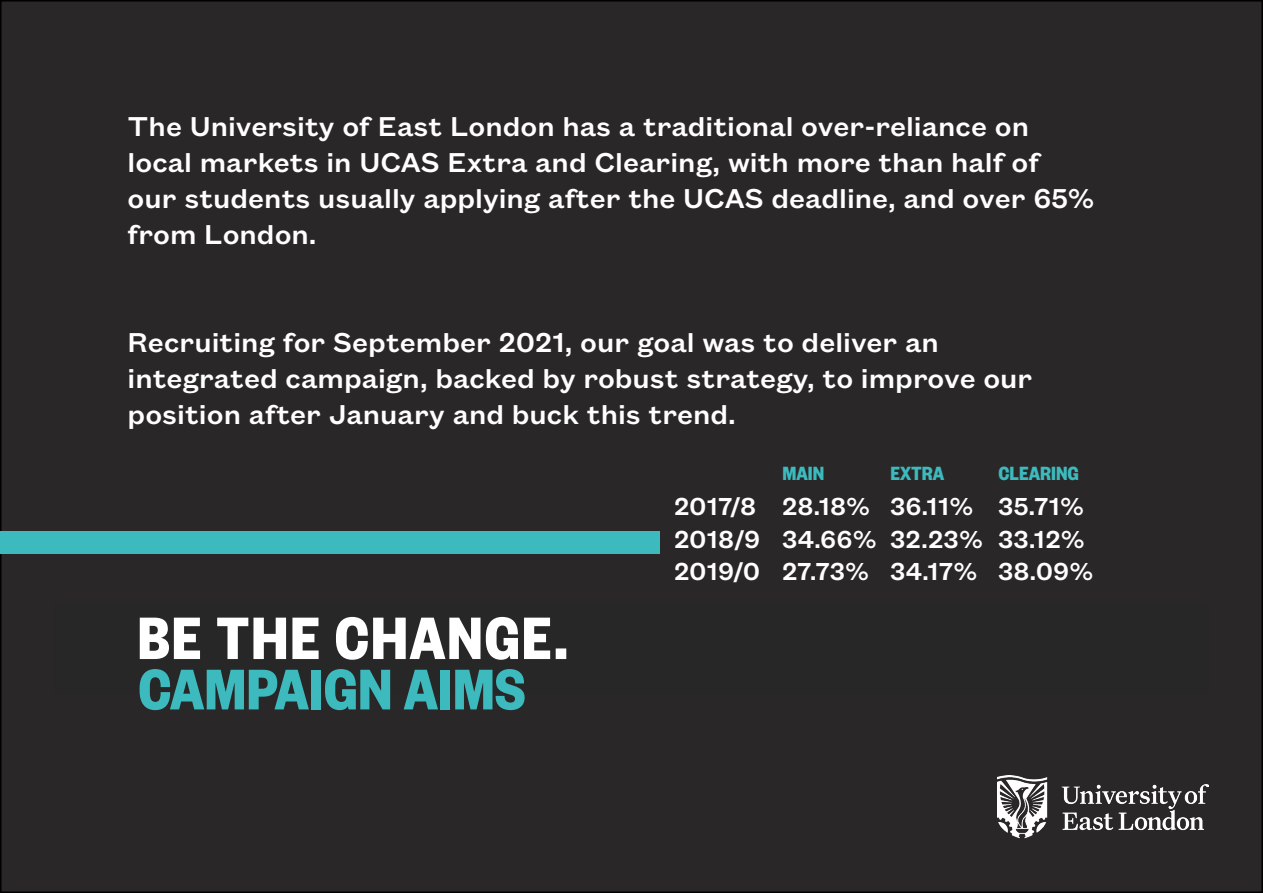
<style>
.page{position:relative;width:1263px;height:893px;background:#fff}
.page>*{position:absolute;margin:0;border:0;box-sizing:border-box;transform-origin:0 0}
.t1{font:700 63px "Founders Grotesk Condensed";color:#3dbabe}
.t2{font:500 30px/36px "Founders Grotesk Text";color:#fff}
.t3{font:500 27px/32.4px "Founders Grotesk Text";color:#fff}
.t4{font:700 21px "Founders Grotesk Condensed";color:#3dbabe}
</style>
<div class="page">
<div style="left:1px;top:1px;width:1261px;height:891px;background:#292728"></div>
<svg style="left:140px;top:617px;width:426px;height:43px"></svg>
<div style="left:0;top:531px;width:659px;height:23px;background:#3dbabe"></div>
<img style="left:997px;top:776px;width:211px;height:63px">
<p class="t2" style="left:128px;top:106px;width:968px">The University of East London has a traditional over-reliance on local markets in UCAS Extra and Clearing, with more than half of our students usually applying after the UCAS deadline, and over 65% from London.</p>
<p class="t2" style="left:128px;top:322px;width:906px">Recruiting for September 2021, our goal was to deliver an integrated campaign, backed by robust strategy, to improve our position after January and buck this trend.</p>
<p class="t4" style="left:782px;top:460px;width:43px">MAIN</p>
<p class="t4" style="left:890px;top:460px;width:55px">EXTRA</p>
<p class="t4" style="left:998px;top:460px;width:82px">CLEARING</p>
<h1 class="t1" style="left:138px;top:650px;width:389px">CAMPAIGN AIMS</h1>
<p class="t3" style="left:674px;top:489px;width:421px">2017/8 28.18% 36.11% 35.71%<br>2018/9 34.66% 32.23% 33.12%<br>2019/0 27.73% 34.17% 38.09%</p>
</div>
